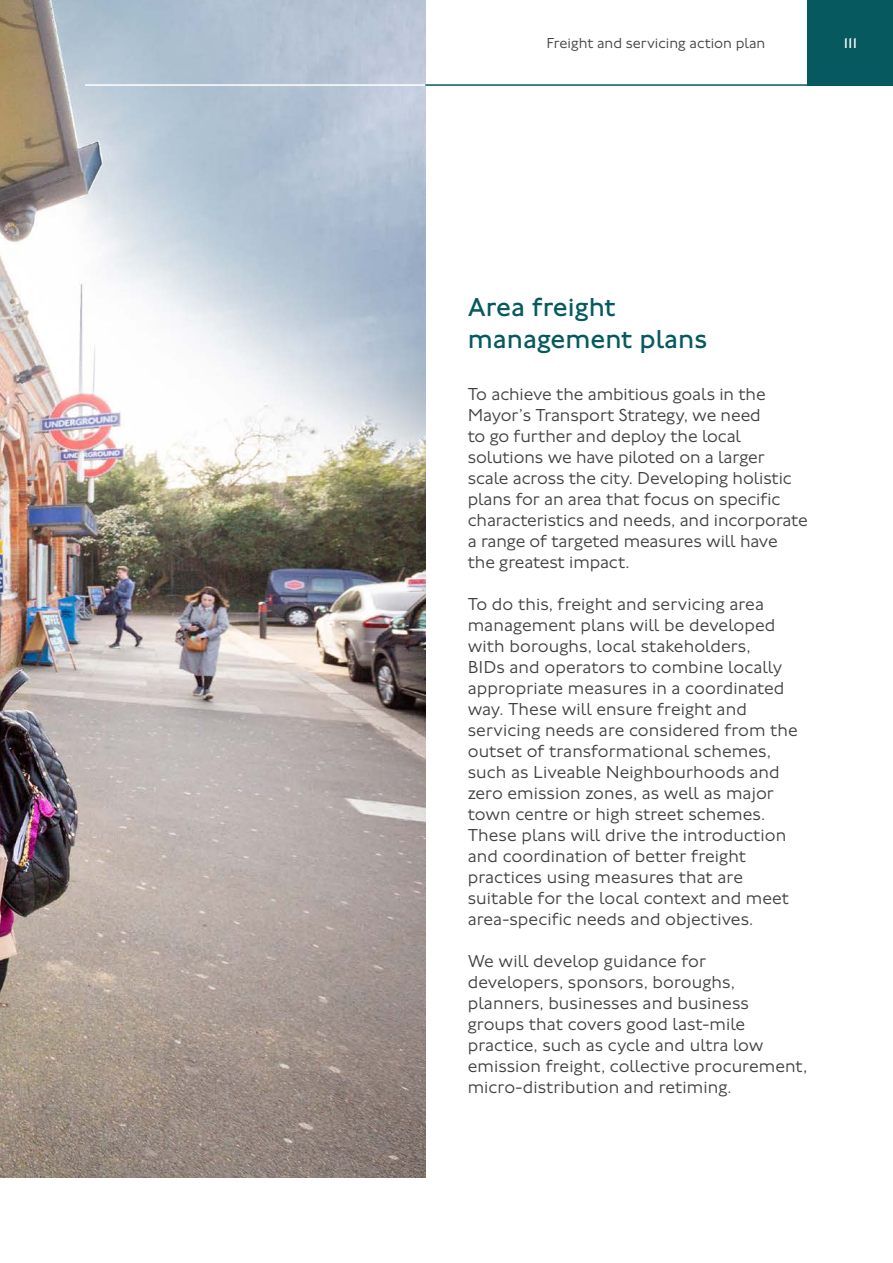
<style>
.page{position:relative;width:893px;height:1263px;background:#fff}
.page>*{position:absolute;margin:0;border:0;box-sizing:border-box;transform-origin:0 0}
.H1_Body{font:27px/31.5px "Johnston 100";color:#065a5f}
.Body_12_14_90pc{font:300 18px/21px "Johnston 100";letter-spacing:.005em;color:#414042}
.t1{font:300 15px "Johnston 100";color:#414042}
.t2{font:15px "Johnston 100";color:#fff}
</style>
<div class="page">
<div style="left:808px;top:0;width:85px;height:85px;background:#065a5f"></div>
<img style="left:0;top:0;width:425px;height:1178px">
<hr style="left:425px;top:84px;width:468px;height:2px;background:#065a5f">
<hr style="left:85px;top:84px;width:340px;height:2px;background:#fff">
<p class="t1" style="left:547px;top:35px;width:220px">Freight and servicing action plan</p>
<p class="t2" style="left:844px;top:35px;width:15px">111</p>
<h3 class="H1_Body" style="left:468px;top:292px;width:241px">Area freight management plans</h3>
<p class="Body_12_14_90pc" style="left:468px;top:384px;width:341px">To achieve the ambitious goals in the Mayor’s Transport Strategy, we need<br>to go further and deploy the local solutions we have piloted on a larger scale across the city. Developing holistic plans for an area that focus on specific characteristics and needs, and incorporate a range of targeted measures will have the greatest impact.</p>
<p class="Body_12_14_90pc" style="left:468px;top:594px;width:332px">To do this, freight and servicing area management plans will be developed with boroughs, local stakeholders,<br>BIDs and operators to combine locally appropriate measures in a coordinated way. These will ensure freight and servicing needs are considered from the outset of transformational schemes, such as Liveable Neighbourhoods and zero emission zones, as well as major town centre or high street schemes.<br>These plans will drive the introduction and coordination of better freight practices using measures that are suitable for the local context and meet area-specific needs and objectives.</p>
<p class="Body_12_14_90pc" style="left:468px;top:951px;width:341px">We will develop guidance for<br>developers, sponsors, boroughs, planners, businesses and business groups that covers good last-mile practice, such as cycle and ultra low emission freight, collective procurement, micro-distribution and retiming.</p>
</div>
